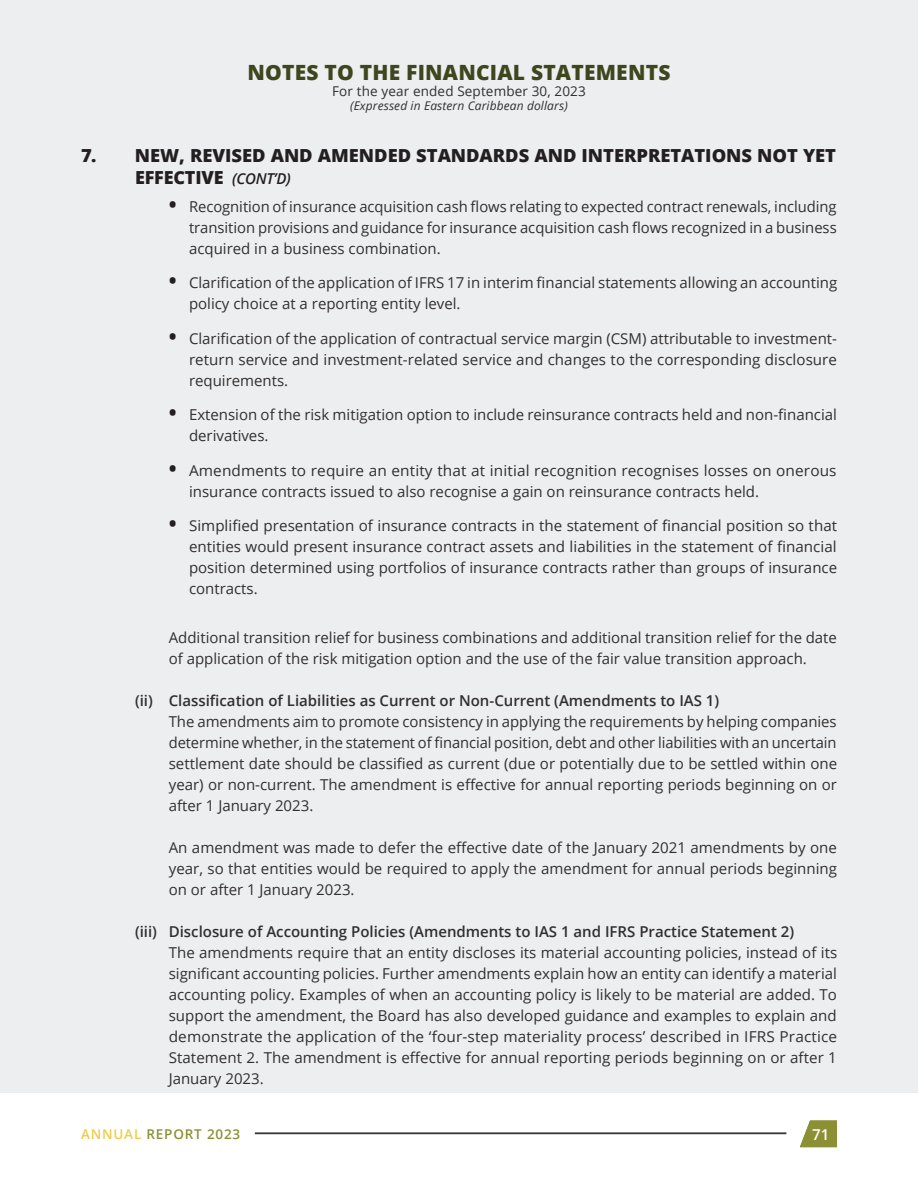
<style>
.page{position:relative;width:918px;height:1188px;background:#fff}
.page>*{position:absolute;margin:0;border:0;box-sizing:border-box;transform-origin:0 0}
.t1{font:800 21px "Open Sans";letter-spacing:.01em;color:#3d471e}
.t2{font:800 18px/21.6px "Open Sans";letter-spacing:-.005em;color:#231f20}
.t3{font:15px/21px "Open Sans";color:#312f30;text-align:justify}
.t4{font:600 15px "Open Sans";color:#312f30}
.t5{font:600 15px "Open Sans";color:#fff}
.t6{font:13.5px "Open Sans";letter-spacing:.01em;color:#312f30}
.t7{font:600 13.5px "Open Sans";letter-spacing:.06em;color:#8c9035}
.t8{font:italic 12px "Open Sans";letter-spacing:.01em;color:#312f30}
.s1{font-weight:600;font-style:italic;font-size:15px}
.s2{font-weight:700;font-size:21px;color:#231f20}
.s3{color:#efcc46}
</style>
<div class="page">
<hr style="left:255px;top:1133px;width:531px;height:1px;background:#231f20">
<div style="left:0;top:0;width:918px;height:1094px;background:#edeeef"></div>
<svg style="left:800px;top:1120px;width:37px;height:27px"></svg>
<h1 class="t1" style="left:248px;top:56px;width:424px">NOTES TO THE FINANCIAL STATEMENTS</h1>
<p class="t6" style="left:332px;top:82px;width:255px">For the year ended September 30, 2023</p>
<p class="t8" style="left:350px;top:98px;width:219px">(Expressed in Eastern Caribbean dollars)</p>
<p class="t2" style="left:135px;top:144px;width:703px;text-indent:-54px">7. NEW, REVISED AND AMENDED STANDARDS AND INTERPRETATIONS NOT YET<br>EFFECTIVE <span class="s1">(CONT’D)</span></p>
<p class="t3" style="left:189px;top:195px;width:649px;text-indent:-20px"><span class="s2">•</span> Recognition of insurance acquisition cash flows relating to expected contract renewals, including transition provisions and guidance for insurance acquisition cash flows recognized in a business acquired in a business combination.</p>
<p class="t3" style="left:189px;top:272px;width:650px;text-indent:-20px"><span class="s2">•</span> Clarification of the application of IFRS 17 in interim financial statements allowing an accounting policy choice at a reporting entity level.</p>
<p class="t3" style="left:189px;top:327px;width:650px;text-indent:-20px"><span class="s2">•</span> Clarification of the application of contractual service margin (CSM) attributable to investment&shy;return service and investment-related service and changes to the corresponding disclosure requirements.</p>
<p class="t3" style="left:189px;top:404px;width:650px;text-indent:-20px"><span class="s2">•</span> Extension of the risk mitigation option to include reinsurance contracts held and non-financial derivatives.</p>
<p class="t3" style="left:189px;top:459px;width:649px;text-indent:-20px"><span class="s2">•</span> Amendments to require an entity that at initial recognition recognises losses on onerous insurance contracts issued to also recognise a gain on reinsurance contracts held.</p>
<p class="t3" style="left:189px;top:515px;width:650px;text-indent:-20px"><span class="s2">•</span> Simplified presentation of insurance contracts in the statement of financial position so that entities would present insurance contract assets and liabilities in the statement of financial position determined using portfolios of insurance contracts rather than groups of insurance contracts.</p>
<p class="t3" style="left:169px;top:627px;width:670px">Additional transition relief for business combinations and additional transition relief for the date of application of the risk mitigation option and the use of the fair value transition approach.</p>
<p class="t4" style="left:135px;top:690px;width:586px">(ii) Classification of Liabilities as Current or Non-Current (Amendments to IAS 1)</p>
<p class="t3" style="left:169px;top:711px;width:670px">The amendments aim to promote consistency in applying the requirements by helping companies determine whether, in the statement of financial position, debt and other liabilities with an uncertain settlement date should be classified as current (due or potentially due to be settled within one year) or non-current. The amendment is effective for annual reporting periods beginning on or after 1 January 2023.</p>
<p class="t3" style="left:169px;top:837px;width:670px">An amendment was made to defer the effective date of the January 2021 amendments by one year, so that entities would be required to apply the amendment for annual periods beginning on or after 1 January 2023.</p>
<p class="t4" style="left:135px;top:921px;width:661px">(iii) Disclosure of Accounting Policies (Amendments to IAS 1 and IFRS Practice Statement 2)</p>
<p class="t3" style="left:169px;top:942px;width:670px">The amendments require that an entity discloses its material accounting policies, instead of its significant accounting policies. Further amendments explain how an entity can identify a material accounting policy. Examples of when an accounting policy is likely to be material are added. To support the amendment, the Board has also developed guidance and examples to explain and demonstrate the application of the ‘four-step materiality process’ described in IFRS Practice Statement 2. The amendment is effective for annual reporting periods beginning on or after 1<br>January 2023.</p>
<p class="t7" style="left:81px;top:1125px;width:161px"><span class="s3">ANNUAL</span> REPORT 2023</p>
<p class="t5" style="left:812px;top:1124px;width:19px">71</p>
</div>
